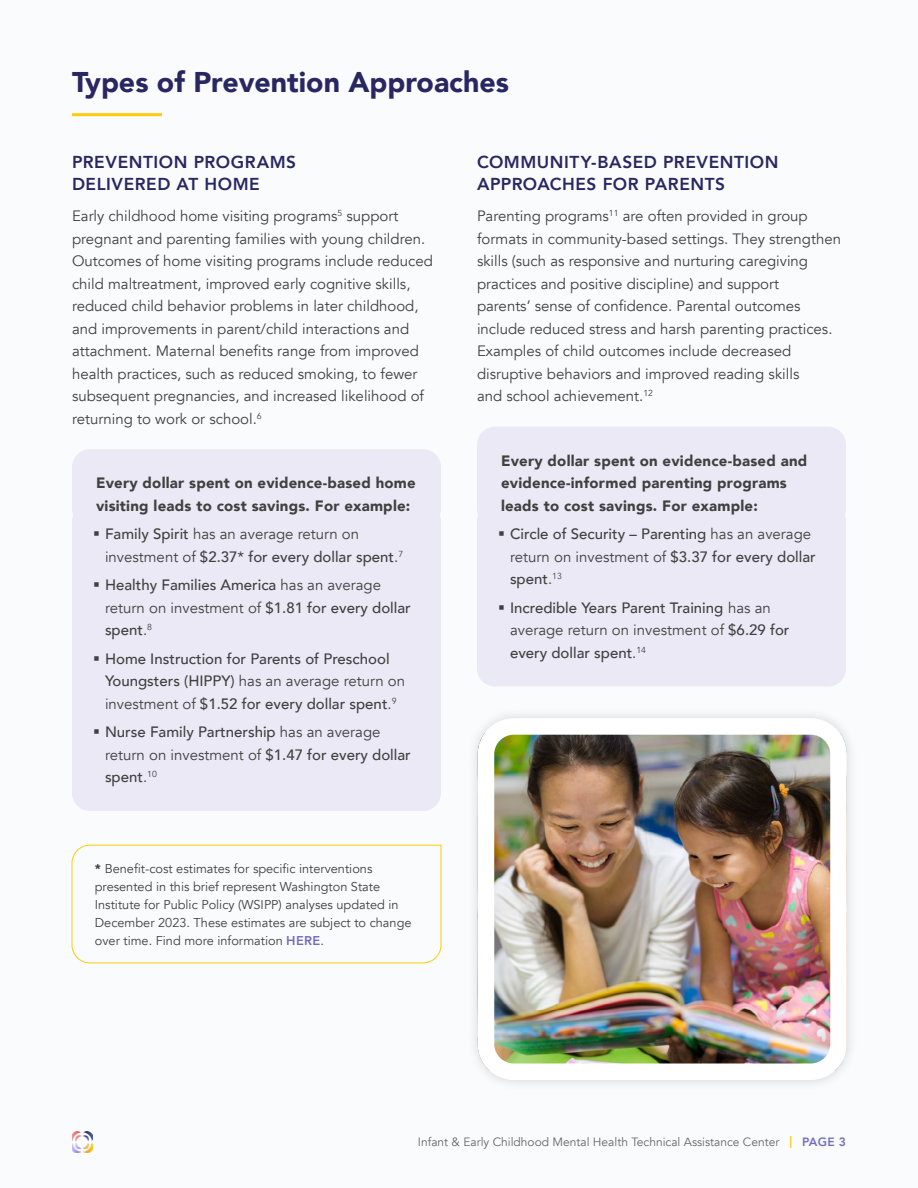
<style>
.page{position:relative;width:918px;height:1188px;background:#fafbfd}
.page>*{position:absolute;margin:0;border:0;box-sizing:border-box;transform-origin:0 0}
.t1{font:900 28.5px "Avenir";color:#282761}
.t2{font:800 17.25px/21.8px "Avenir";letter-spacing:.03em;color:#282761}
.Body{font:15px/22.5px "Avenir";color:#404040}
.t3{font:500 15px/22.5px "Avenir";color:#404040}
.Body_-_BG{font:900 15px/22.5px "Avenir";letter-spacing:.015em;color:#404040}
.Footnote{font:12.75px/18px "Avenir";color:#404040}
.t4{font:12px "Avenir";color:#666}
.s1{font-weight:400}
.s2{font-weight:900}
.s3{font-weight:800;color:#736dbd}
.s4{font-weight:800;color:#ffcb0b}
</style>
<div class="page">
<img style="left:72px;top:1132px;width:21px;height:21px">
<hr style="left:72px;top:113px;width:90px;height:3px;background:#ffcb0b">
<div style="left:72px;top:449px;width:369px;height:78px;background:#eae9f5;border-radius:18px"></div>
<div style="left:72px;top:503px;width:369px;height:308px;background:#eae9f5;border-radius:18px"></div>
<div style="left:477px;top:427px;width:369px;height:100px;background:#eae9f5;border-radius:18px"></div>
<div style="left:477px;top:503px;width:369px;height:184px;background:#eae9f5;border-radius:18px"></div>
<svg style="left:71px;top:844px;width:371px;height:120px"></svg>
<div style="left:466px;top:707px;width:392px;height:384px;background:#f5f6f8"></div>
<img style="left:495px;top:735px;width:335px;height:328px">
<div style="left:478px;top:718px;width:369px;height:362px;border:16px solid #fff;border-radius:28px"></div>
<h1 class="t1" style="left:72px;top:58px;width:438px">Types of Prevention Approaches</h1>
<h2 class="t2" style="left:72px;top:151px;width:226px">PREVENTION PROGRAMS<br>DELIVERED AT HOME</h2>
<p class="Body" style="left:72px;top:205px;width:362px">Early childhood home visiting programs<sup>5</sup> support pregnant and parenting families with young children.<br>Outcomes of home visiting programs include reduced child maltreatment, improved early cognitive skills, reduced child behavior problems in later childhood, and improvements in parent/child interactions and attachment. Maternal benefits range from improved health practices, such as reduced smoking, to fewer subsequent pregnancies, and increased likelihood of returning to work or school.<sup>6</sup></p>
<p class="Body_-_BG" style="left:96px;top:471px;width:321px">Every dollar spent on evidence-based home visiting leads to cost savings. For example:</p>
<p class="t3" style="left:105px;top:522px;width:300px">Family Spirit <span class="s1">has an average return on investment of</span> $2.37<span class="s1">*</span> for every dollar spent<span class="s1">.</span><sup>7</sup></p>
<p class="t3" style="left:105px;top:573px;width:307px">Healthy Families America <span class="s1">has an average return on investment of</span> $1.81 for every dollar spent<span class="s1">.</span><sup>8</sup></p>
<p class="t3" style="left:105px;top:646px;width:302px">Home Instruction for Parents of Preschool<br>Youngsters (HIPPY) <span class="s1">has an average return on investment of</span> $1.52 for every dollar spent<span class="s1">.</span><sup>9</sup></p>
<p class="t3" style="left:105px;top:720px;width:307px">Nurse Family Partnership <span class="s1">has an average return on investment of</span> $1.47 for every dollar spent<span class="s1">.</span><sup>10</sup></p>
<p class="Footnote" style="left:95px;top:859px;width:318px"><span class="s2">*</span> Benefit-cost estimates for specific interventions presented in this brief represent Washington State Institute for Public Policy (WSIPP) analyses updated in December 2023. These estimates are subject to change over time. Find more information <span class="s3">HERE</span>.</p>
<h2 class="t2" style="left:477px;top:151px;width:303px">COMMUNITY-BASED PREVENTION<br>APPROACHES FOR PARENTS</h2>
<p class="Body" style="left:477px;top:205px;width:366px">Parenting programs<sup>11</sup> are often provided in group formats in community-based settings. They strengthen skills (such as responsive and nurturing caregiving practices and positive discipline) and support<br>parents’ sense of confidence. Parental outcomes include reduced stress and harsh parenting practices.<br>Examples of child outcomes include decreased disruptive behaviors and improved reading skills<br>and school achievement.<sup>12</sup></p>
<p class="Body_-_BG" style="left:501px;top:449px;width:308px">Every dollar spent on evidence-based and evidence-informed parenting programs leads to cost savings. For example:</p>
<p class="t3" style="left:510px;top:522px;width:307px">Circle of Security – Parenting <span class="s1">has an average return on investment of</span> $3.37 for every dollar spent<span class="s1">.</span><sup>13</sup></p>
<p class="t3" style="left:510px;top:595px;width:281px">Incredible Years Parent Training <span class="s1">has an average return on investment of</span> $6.29 for every dollar spent<span class="s1">.</span><sup>14</sup></p>
<p class="t4" style="left:418px;top:1135px;width:430px">Infant &amp; Early Childhood Mental Health Technical Assistance Center <span class="s4">|</span> <span class="s3">PAGE 3</span></p>
</div>
